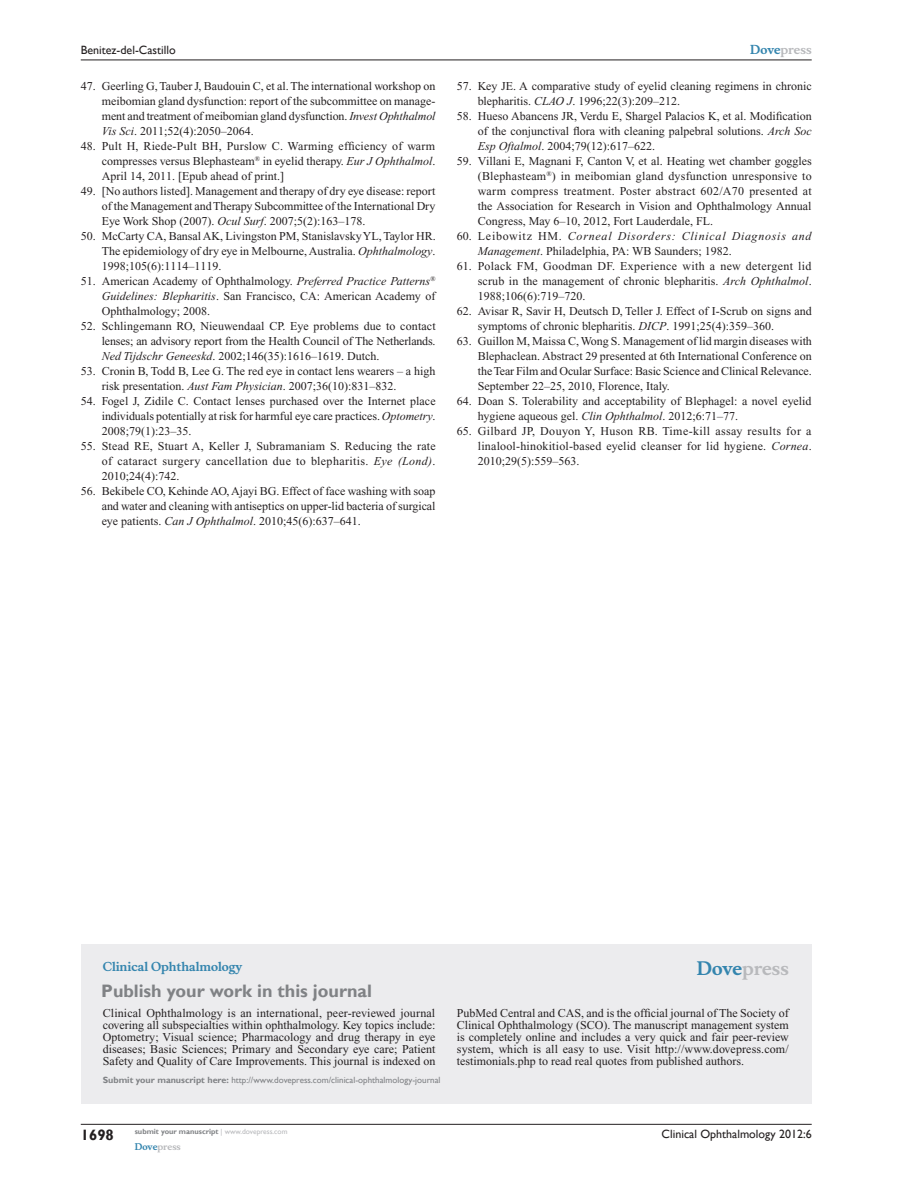
<style>
.page{position:relative;width:918px;height:1188px;background:#fff}
.page>*{position:absolute;margin:0;border:0;box-sizing:border-box;transform-origin:0 0}
.PromBx-H1{font:700 18px "Gill Sans";color:#808285}
.PromBx-Brand{font:700 18px "Musee";color:#b8b9bc}
.t1{font:700 15px "Gill Sans";color:#231f20}
.RefNL2{font:12px/15px "Times New Roman";color:#231f20;text-align:justify}
.PromBx-Tx{font:12px/12px "Times New Roman";color:#231f20;text-align:justify}
.t2{font:12px "Gill Sans";color:#231f20}
.PromBx-JrnlName{font:700 12px "Musee";color:#3485ae}
.t3{font:700 12px "Musee";color:#b8b9bc}
.PromBx-SubmitMssWebA{font:9px "Gill Sans";color:#808285}
.t4{font:700 9px "Musee";color:#b8b9bc}
.t5{font:700 7.5px "Gill Sans";color:#808285}
.s1{font-style:italic}
.s2{color:#3485ae}
.s3{font-weight:700}
.s4{font-weight:400;color:#b8b9bc}
</style>
<div class="page">
<div style="left:81px;top:944px;width:731px;height:159px;background:#ececee"></div>
<hr style="left:81px;top:1124px;width:731px;height:1px;background:#231f20">
<hr style="left:81px;top:60px;width:731px;height:1px;background:#231f20">
<p class="t2" style="left:81px;top:43px;width:96px">Benitez-del-Castillo</p>
<p class="RefNL2" style="left:102px;top:79px;width:335px;text-indent:-21px">47. Geerling G, Tauber J, Baudouin C, et al. The international workshop on meibomian gland dysfunction: report of the subcommittee on manage&shy;ment and treatment of meibomian gland dysfunction. <span class="s1">Invest Ophthalmol Vis Sci</span>. 2011;52(4):2050–2064.</p>
<p class="RefNL2" style="left:102px;top:139px;width:335px;text-indent:-21px">48. Pult H, Riede-Pult BH, Purslow C. Warming efficiency of warm compresses versus Blephasteam<sup>®</sup> in eyelid therapy. <span class="s1">Eur J Ophthalmol</span>.<br>April 14, 2011. [Epub ahead of print.]</p>
<p class="RefNL2" style="left:102px;top:184px;width:335px;text-indent:-21px">49. [No authors listed]. Management and therapy of dry eye disease: report of the Management and Therapy Subcommittee of the International Dry Eye Work Shop (2007). <span class="s1">Ocul Surf</span>. 2007;5(2):163–178.</p>
<p class="RefNL2" style="left:102px;top:229px;width:336px;text-indent:-21px">50. McCarty CA, Bansal AK, Livingston PM, Stanislavsky YL, Taylor HR.<br>The epidemiology of dry eye in Melbourne, Australia. <span class="s1">Ophthalmology</span>.<br>1998;105(6):1114–1119.</p>
<p class="RefNL2" style="left:102px;top:274px;width:335px;text-indent:-21px">51. American Academy of Ophthalmology. <span class="s1">Preferred Practice Patterns</span><sup>® </sup><span class="s1">Guidelines: Blepharitis</span>. San Francisco, CA: American Academy of Ophthalmology; 2008.</p>
<p class="RefNL2" style="left:102px;top:319px;width:335px;text-indent:-21px">52. Schlingemann RO, Nieuwendaal CP. Eye problems due to contact lenses; an advisory report from the Health Council of The Netherlands.<br><span class="s1">Ned Tijdschr Geneeskd</span>. 2002;146(35):1616–1619. Dutch.</p>
<p class="RefNL2" style="left:102px;top:364px;width:335px;text-indent:-21px">53. Cronin B, Todd B, Lee G. The red eye in contact lens wearers – a high risk presentation. <span class="s1">Aust Fam Physician</span>. 2007;36(10):831–832.</p>
<p class="RefNL2" style="left:102px;top:394px;width:335px;text-indent:-21px">54. Fogel J, Zidile C. Contact lenses purchased over the Internet place individuals potentially at risk for harmful eye care practices. <span class="s1">Optometry</span>.<br>2008;79(1):23–35.</p>
<p class="RefNL2" style="left:102px;top:439px;width:335px;text-indent:-21px">55. Stead RE, Stuart A, Keller J, Subramaniam S. Reducing the rate of cataract surgery cancellation due to blepharitis. <span class="s1">Eye (Lond)</span>.<br>2010;24(4):742.</p>
<p class="RefNL2" style="left:102px;top:484px;width:335px;text-indent:-21px">56. Bekibele CO, Kehinde AO, Ajayi BG. Effect of face washing with soap and water and cleaning with antiseptics on upper-lid bacteria of surgical eye patients. <span class="s1">Can J Ophthalmol</span>. 2010;45(6):637–641.</p>
<p class="t3" style="left:750px;top:43px;width:63px"><span class="s2">Dove</span>press</p>
<p class="RefNL2" style="left:478px;top:79px;width:335px;text-indent:-21px">57. Key JE. A comparative study of eyelid cleaning regimens in chronic blepharitis. <span class="s1">CLAO J</span>. 1996;22(3):209–212.</p>
<p class="RefNL2" style="left:478px;top:109px;width:335px;text-indent:-21px">58. Hueso Abancens JR, Verdu E, Shargel Palacios K, et al. Modification of the conjunctival flora with cleaning palpebral solutions. <span class="s1">Arch Soc Esp Oftalmol</span>. 2004;79(12):617–622.</p>
<p class="RefNL2" style="left:478px;top:154px;width:335px;text-indent:-21px">59. Villani E, Magnani F, Canton V, et al. Heating wet chamber goggles (Blephasteam<sup>®</sup>) in meibomian gland dysfunction unresponsive to warm compress treatment. Poster abstract 602/A70 presented at the Association for Research in Vision and Ophthalmology Annual Congress, May 6–10, 2012, Fort Lauderdale, FL.</p>
<p class="RefNL2" style="left:478px;top:229px;width:335px;text-indent:-21px">60. Leibowitz HM. <span class="s1">Corneal Disorders: Clinical Diagnosis and<br>Management</span>. Philadelphia, PA: WB Saunders; 1982.</p>
<p class="RefNL2" style="left:478px;top:259px;width:335px;text-indent:-21px">61. Polack FM, Goodman DF. Experience with a new detergent lid scrub in the management of chronic blepharitis. <span class="s1">Arch Ophthalmol</span>.<br>1988;106(6):719–720.</p>
<p class="RefNL2" style="left:478px;top:304px;width:335px;text-indent:-21px">62. Avisar R, Savir H, Deutsch D, Teller J. Effect of I-Scrub on signs and symptoms of chronic blepharitis. <span class="s1">DICP</span>. 1991;25(4):359–360.</p>
<p class="RefNL2" style="left:478px;top:334px;width:336px;text-indent:-21px">63. Guillon M, Maissa C, Wong S. Management of lid margin diseases with Blephaclean. Abstract 29 presented at 6th International Conference on the Tear Film and Ocular Surface: Basic Science and Clinical Relevance.<br>September 22–25, 2010, Florence, Italy.</p>
<p class="RefNL2" style="left:478px;top:394px;width:335px;text-indent:-21px">64. Doan S. Tolerability and acceptability of Blephagel: a novel eyelid hygiene aqueous gel. <span class="s1">Clin Ophthalmol</span>. 2012;6:71–77.</p>
<p class="RefNL2" style="left:478px;top:424px;width:335px;text-indent:-21px">65. Gilbard JP, Douyon Y, Huson RB. Time-kill assay results for a linalool-hinokitiol-based eyelid cleanser for lid hygiene. <span class="s1">Cornea</span>.<br>2010;29(5):559–563.</p>
<p class="PromBx-JrnlName" style="left:103px;top:959px;width:141px">Clinical Ophthalmology</p>
<p class="PromBx-H1" style="left:101px;top:980px;width:272px">Publish your work in this journal</p>
<p class="PromBx-Brand" style="left:697px;top:958px;width:94px"><span class="s2">Dove</span>press</p>
<p class="PromBx-Tx" style="left:103px;top:1007px;width:334px">Clinical Ophthalmology is an international, peer-reviewed journal covering all subspecialties within ophthalmology. Key topics include:<br>Optometry; Visual science; Pharmacology and drug therapy in eye diseases; Basic Sciences; Primary and Secondary eye care; Patient Safety and Quality of Care Improvements. This journal is indexed on</p>
<p class="PromBx-Tx" style="left:457px;top:1007px;width:333px">PubMed Central and CAS, and is the official journal of The Society of Clinical Ophthalmology (SCO). The manuscript management system is completely online and includes a very quick and fair peer-review system, which is all easy to use. Visit http://www.dovepress.com/ testimonials.php to read real quotes from published authors.</p>
<p class="PromBx-SubmitMssWebA" style="left:103px;top:1075px;width:339px"><span class="s3">Submit your manuscript here:</span> http://www.dovepress.com/clinical-ophthalmology-journal</p>
<p class="t1" style="left:81px;top:1126px;width:35px">1698</p>
<p class="t5" style="left:135px;top:1127px;width:154px">submit your manuscript <span class="s4">| www.dovepress.com</span></p>
<p class="t4" style="left:135px;top:1141px;width:48px"><span class="s2">Dove</span>press</p>
<p class="t2" style="left:662px;top:1127px;width:152px">Clinical Ophthalmology 2012:6</p>
</div>
